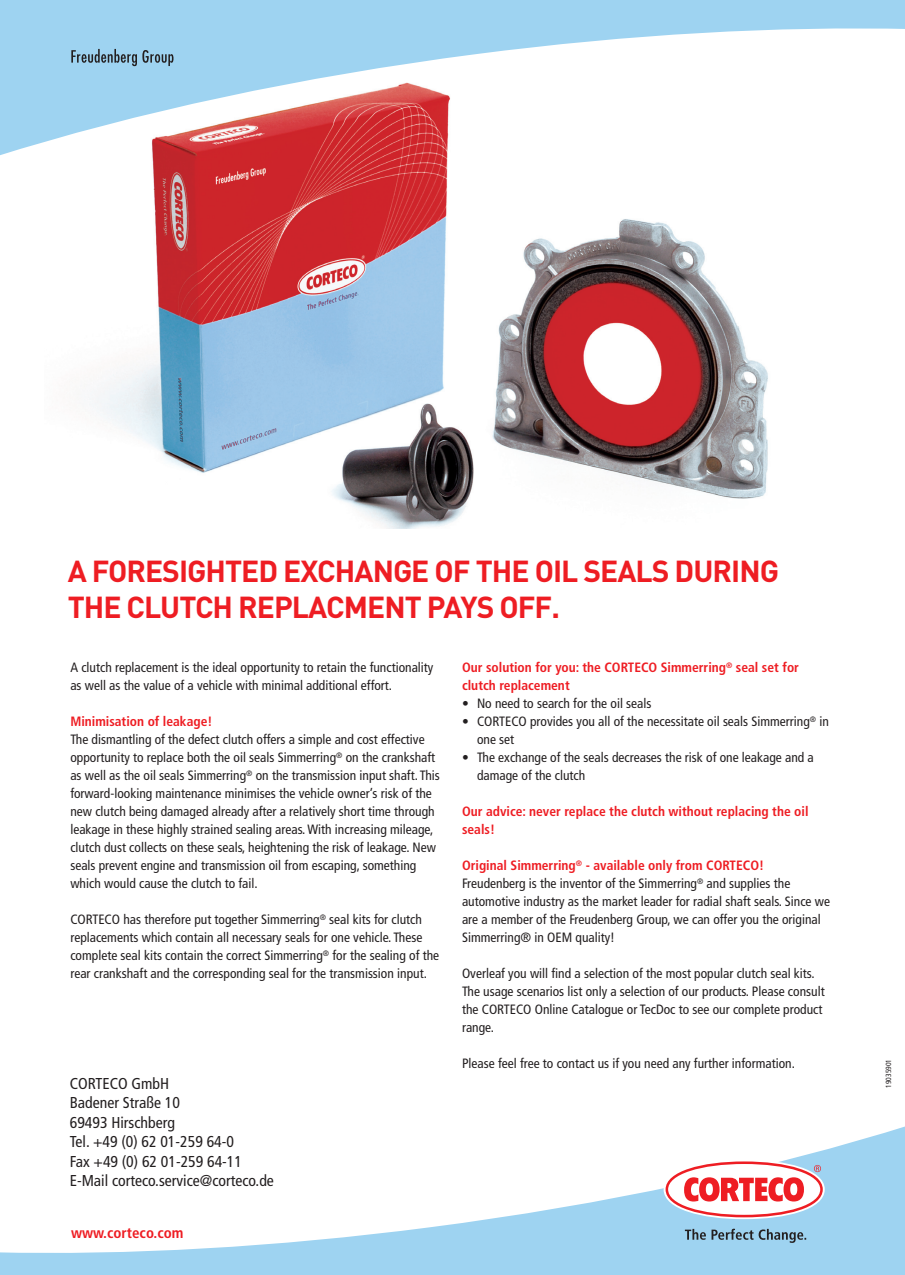
<style>
.page{position:relative;width:905px;height:1275px;background:#fff}
.page>*{position:absolute;margin:0;border:0;box-sizing:border-box;transform-origin:0 0}
.t1{font:700 30px/36px "DIN Pro";letter-spacing:-.03em;color:#ee1d23}
.t2{font:condensed 15.75px/19.5px "Frutiger LT Std";color:#231f20}
.t3{font:700 condensed 15px "Frutiger LT Std";color:#ee1d23}
.t4{font:condensed 13.5px/18px "Frutiger LT Std";color:#231f20}
.t5{font:700 condensed 13.5px/18px "Frutiger LT Std";color:#ee1d23}
.t6{font:condensed 7.5px "Frutiger LT Std";color:#231f20}
.s1{font-weight:700;color:#ee1d23}
</style>
<div class="page">
<img style="left:90px;top:157px;width:678px;height:371px">
<svg style="left:0;top:1126px;width:905px;height:149px"></svg>
<svg style="left:0;top:0;width:905px;height:157px"></svg>
<svg style="left:71px;top:49px;width:102px;height:17px;background:#7da3ba"></svg>
<div style="left:664px;top:1160px;width:161px;height:59px;border:5px solid #fff;border-radius:50%"></div>
<div style="left:667px;top:1163px;width:154px;height:53px;background:#fff;border-radius:50%"></div>
<div style="left:666px;top:1161px;width:157px;height:56px;border:3px solid #ee1d23;border-radius:50%"></div>
<svg style="left:684px;top:1177px;width:120px;height:24px"></svg>
<svg style="left:685px;top:1229px;width:121px;height:14px;background:#7da3b9"></svg>
<svg style="left:814px;top:1165px;width:7px;height:7px"></svg>
<h1 class="t1" style="left:68px;top:556px;width:713px">A FORESIGHTED EXCHANGE OF THE OIL SEALS DURING<br>THE CLUTCH REPLACMENT PAYS OFF.</h1>
<p class="t4" style="left:70px;top:659px;width:365px">A clutch replacement is the ideal opportunity to retain the functionality as well as the value of a vehicle with minimal additional effort.</p>
<p class="t5" style="left:70px;top:713px;width:144px">Minimisation of leakage!</p>
<p class="t4" style="left:70px;top:731px;width:371px">The dismantling of the defect clutch offers a simple and cost effective opportunity to replace both the oil seals Simmerring<sup>®</sup> on the crankshaft as well as the oil seals Simmerring<sup>®</sup> on the transmission input shaft. This forward-looking maintenance minimises the vehicle owner’s risk of the new clutch being damaged already after a relatively short time through leakage in these highly strained sealing areas. With increasing mileage, clutch dust collects on these seals, heightening the risk of leakage. New seals prevent engine and transmission oil from escaping, something which would cause the clutch to fail.</p>
<p class="t4" style="left:70px;top:911px;width:370px">CORTECO has therefore put together Simmerring<sup>®</sup> seal kits for clutch replacements which contain all necessary seals for one vehicle. These complete seal kits contain the correct Simmerring<sup>®</sup> for the sealing of the rear crankshaft and the corresponding seal for the transmission input.</p>
<p class="t2" style="left:70px;top:1074px;width:206px">CORTECO GmbH<br>Badener Straße 10<br>69493 Hirschberg<br>Tel. +49 (0) 62 01-259 64-0<br>Fax +49 (0) 62 01-259 64-11<br>E-Mail corteco.service@corteco.de</p>
<p class="t3" style="left:71px;top:1227px;width:114px">www.corteco.com</p>
<p class="t5" style="left:462px;top:659px;width:338px">Our solution for you: the CORTECO Simmerring<sup>®</sup> seal set for clutch replacement</p>
<p class="t4" style="left:462px;top:695px;width:191px">• No need to search for the oil seals</p>
<p class="t4" style="left:477px;top:713px;width:353px;text-indent:-15px">• CORTECO provides you all of the necessitate oil seals Simmerring<sup>®</sup> in one set</p>
<p class="t4" style="left:477px;top:749px;width:338px;text-indent:-15px">• The exchange of the seals decreases the risk of one leakage and a damage of the clutch</p>
<p class="t5" style="left:462px;top:803px;width:348px">Our advice: never replace the clutch without replacing the oil seals!</p>
<p class="t4" style="left:462px;top:857px;width:370px"><span class="s1">Original Simmerring</span><sup>®</sup> <span class="s1">- available only from CORTECO!<br></span>Freudenberg is the inventor of the Simmerring<sup>®</sup> and supplies the automotive industry as the market leader for radial shaft seals. Since we are a member of the Freudenberg Group, we can offer you the original Simmerring® in OEM quality!</p>
<p class="t4" style="left:462px;top:965px;width:364px">Overleaf you will find a selection of the most popular clutch seal kits.<br>The usage scenarios list only a selection of our products. Please consult the CORTECO Online Catalogue or TecDoc to see our complete product range.</p>
<p class="t4" style="left:462px;top:1055px;width:334px">Please feel free to contact us if you need any further information.</p>
<p class="t6" style="left:885px;top:1088px;width:30px;rotate:-90deg">19035901</p>
</div>
